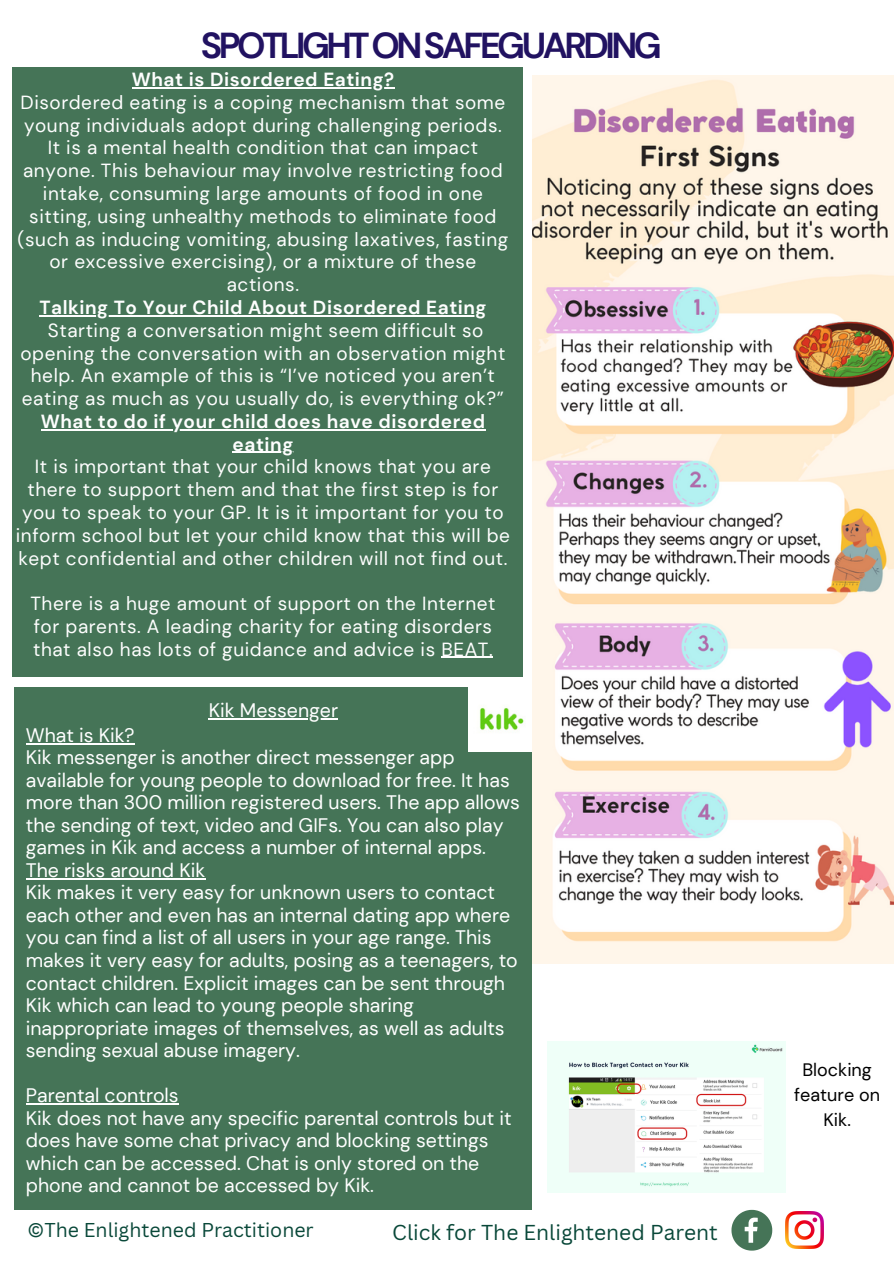
<style>
.page{position:relative;width:894px;height:1264px;background:#fff}
.page>*{position:absolute;margin:0;border:0;box-sizing:border-box;transform-origin:0 0}
.t1{font:700 36px "DM Sans";letter-spacing:-.095em;color:#211261}
.t2{font:21px "Canva Sans";color:#094839}
.t3{font:19.5px/22.5px "DM Sans";color:#fff}
.t4{font:19.5px "Canva Sans";color:#094839}
.t5{font:18.9px/22.8px "DM Sans";letter-spacing:.03em;color:#fefefe;text-align:center}
.t6{font:700 18.9px "DM Sans";letter-spacing:.03em;color:#fefefe}
.t7{font:18px/24.8px "DM Sans";color:#000;text-align:center}
.s1{font-weight:700}
</style>
<div class="page">
<div style="left:12px;top:67px;width:510px;height:609px;background:#457457"></div>
<svg style="left:731px;top:1209px;width:40px;height:41px"></svg>
<img style="left:785px;top:1211px;width:38px;height:37px">
<div style="left:15px;top:687px;width:517px;height:522px;background:#457457"></div>
<img style="left:468px;top:687px;width:64px;height:64px">
<img style="left:547px;top:1041px;width:238px;height:151px">
<img style="left:532px;top:75px;width:361px;height:888px">
<hr style="left:132px;top:87px;width:262px;height:1px;background:#fefefe">
<hr style="left:39px;top:315px;width:448px;height:1px;background:#fefefe">
<hr style="left:41px;top:429px;width:444px;height:1px;background:#fefefe">
<hr style="left:232px;top:452px;width:62px;height:1px;background:#fefefe">
<hr style="left:441px;top:657px;width:52px;height:1px;background:#fefefe">
<hr style="left:209px;top:718px;width:129px;height:1px;background:#fff">
<hr style="left:26px;top:743px;width:73px;height:1px;background:#fff">
<hr style="left:99px;top:743px;width:36px;height:1px;background:#fff">
<hr style="left:26px;top:878px;width:179px;height:1px;background:#fff">
<hr style="left:26px;top:1103px;width:153px;height:1px;background:#fff">
<h2 class="t1" style="left:201px;top:23px;width:462px">SPOTLIGHTONSAFEGUARDING</h2>
<h2 class="t5" style="left:18px;top:68px;width:492px"><span class="s1">What is Disordered Eating?<br></span>Disordered eating is a coping mechanism that some young individuals adopt during challenging periods.<br>It is a mental health condition that can impact anyone. This behaviour may involve restricting food intake, consuming large amounts of food in one sitting, using unhealthy methods to eliminate food (such as inducing vomiting, abusing laxatives, fasting or excessive exercising), or a mixture of these actions.</h2>
<h2 class="t5" style="left:20px;top:296px;width:486px"><span class="s1">Talking To Your Child About Disordered Eating </span>Starting a conversation might seem difficult so opening the conversation with an observation might help. An example of this is “I’ve noticed you aren’t eating as much as you usually do, is everything ok?”</h2>
<p class="t6" style="left:41px;top:409px;width:445px">What to do if your child does have disordered</p>
<p class="t5" style="left:16px;top:433px;width:495px"><span class="s1">eating<br></span>It is important that your child knows that you are there to support them and that the first step is for you to speak to your GP. It is it important for you to inform school but let your child know that this will be kept confidential and other children will not find out.</p>
<p class="t5" style="left:30px;top:592px;width:466px;text-align:left">There is a huge amount of support on the Internet for parents. A leading charity for eating disorders that also has lots of guidance and advice is BEAT.</p>
<p class="t3" style="left:209px;top:699px;width:131px">Kik Messenger</p>
<p class="t3" style="left:26px;top:724px;width:495px">What is Kik?<br>Kik messenger is another direct messenger app available for young people to download for free. It has more than 300 million registered users. The app allows the sending of text, video and GIFs. You can also play games in Kik and access a number of internal apps.<br>The risks around Kik<br>Kik makes it very easy for unknown users to contact each other and even has an internal dating app where you can find a list of all users in your age range. This makes it very easy for adults, posing as a teenagers, to contact children. Explicit images can be sent through Kik which can lead to young people sharing inappropriate images of themselves, as well as adults sending sexual abuse imagery.</p>
<h2 class="t3" style="left:26px;top:1084px;width:487px">Parental controls<br>Kik does not have any specific parental controls but it does have some chat privacy and blocking settings which can be accessed. Chat is only stored on the phone and cannot be accessed by Kik.</h2>
<p class="t4" style="left:27px;top:1216px;width:288px">©The Enlightened Practitioner</p>
<h1 class="t2" style="left:392px;top:1216px;width:327px">Click for The Enlightened Parent</h1>
<p class="t7" style="left:794px;top:1057px;width:87px">Blocking feature on<br>Kik.</p>
</div>
